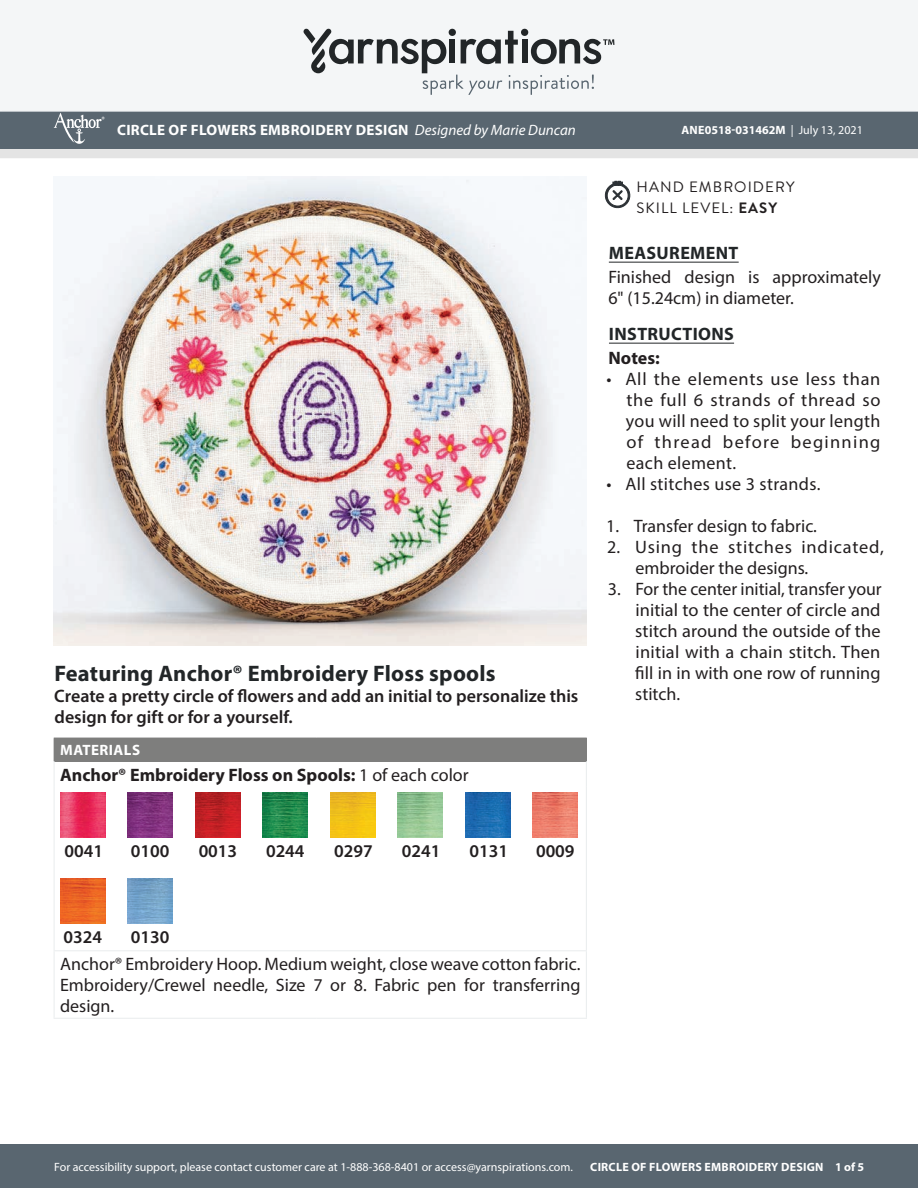
<style>
.page{position:relative;width:918px;height:1188px;background:#fff}
.page>*{position:absolute;margin:0;border:0;box-sizing:border-box;transform-origin:0 0}
.Featuring{font:700 22.5px "Myriad Pro";letter-spacing:.01em;color:#222628}
.Material_-__Colors_i{font:18px/21px "Myriad Pro";color:#231f20;text-align:justify}
.Romance_Copy{font:600 18px/21px "Myriad Pro";color:#231f20}
.Material_-__Colors_i-2{font:18px/21px "Myriad Pro";letter-spacing:.035em;color:#231f20}
.Materials_-_Brand{font:700 18px "Myriad Pro";color:#231f20}
.Diagram___Schematic{font:600 18px "Myriad Pro";color:#231f20}
.Material_-__Colors_i-3{font:18px "Myriad Pro";letter-spacing:.02em;color:#231f20}
.Body_-_HEADERS_-_Und{font:700 18px "Myriad Pro";letter-spacing:.02em;color:#222628}
.Body_-__With_auto_st{font:700 18px "Myriad Pro";color:#231f20}
.Materials_-__Header{font:700 15px "Myriad Pro";letter-spacing:.02em;color:#fff}
.Type_of_pattern___Sk{font:15px "Brandon Grotesque";letter-spacing:.07em;color:#231f20}
.t1{font:12px "Myriad Pro";color:#fff}
.t2{font:700 12px "Myriad Pro";letter-spacing:.02em;color:#fff}
.t3{font:700 12px "Myriad Pro";color:#fff}
.t4{font:500 6px "Avenir Next LT Pro";color:#fff}
.s1{font-weight:400;font-style:italic}
.s2{font-weight:400}
.s3{font-weight:700}
</style>
<div class="page">
<div style="left:0;top:1145px;width:918px;height:43px;background:#596670"></div>
<div style="left:0;top:148px;width:918px;height:10px;background:#e4e4e4"></div>
<div style="left:0;top:111px;width:918px;height:38px;background:#596670"></div>
<div style="left:0;top:0;width:918px;height:112px;background:#f4f6f7;border:2px solid #f4f6f7"></div>
<svg style="left:303px;top:29px;width:311px;height:66px"></svg>
<svg style="left:54px;top:113px;width:48px;height:31px"></svg>
<hr style="left:609px;top:262px;width:130px;height:1px;background:#222628">
<hr style="left:609px;top:343px;width:125px;height:1px;background:#222628">
<div style="left:54px;top:738px;width:532px;height:23px;background:#7e7e7d"></div>
<svg style="left:54px;top:761px;width:1px;height:26px"></svg>
<svg style="left:586px;top:738px;width:1px;height:49px"></svg>
<hr style="left:54px;top:787px;width:1px;height:163px;background:#ebeeef">
<hr style="left:586px;top:787px;width:1px;height:163px;background:#ebeeef">
<hr style="left:54px;top:951px;width:1px;height:67px;background:#ebeeef">
<hr style="left:54px;top:1018px;width:263px;height:1px;background:#ebeeef">
<hr style="left:317px;top:1018px;width:270px;height:1px;background:#ebeeef">
<hr style="left:586px;top:951px;width:1px;height:67px;background:#ebeeef">
<hr style="left:54px;top:950px;width:263px;height:1px;background:#ebeeef">
<hr style="left:317px;top:950px;width:270px;height:1px;background:#ebeeef">
<img style="left:60px;top:793px;width:45px;height:45px">
<img style="left:60px;top:879px;width:45px;height:45px">
<img style="left:128px;top:793px;width:45px;height:45px">
<img style="left:128px;top:879px;width:45px;height:45px">
<img style="left:195px;top:793px;width:45px;height:45px">
<img style="left:263px;top:793px;width:45px;height:45px">
<img style="left:330px;top:793px;width:45px;height:45px">
<img style="left:398px;top:793px;width:45px;height:45px">
<img style="left:465px;top:793px;width:45px;height:45px">
<img style="left:533px;top:793px;width:45px;height:45px">
<svg style="left:604px;top:181px;width:27px;height:27px"></svg>
<img style="left:53px;top:176px;width:533px;height:470px">
<p class="t4" style="left:101px;top:116px;width:5px">®</p>
<p class="Materials_-__Header" style="left:117px;top:120px;width:460px">CIRCLE OF FLOWERS EMBROIDERY DESIGN <span class="s1">Designed by Marie Duncan</span></p>
<p class="t3" style="left:682px;top:123px;width:183px">ANE0518-031462M <span class="s2">| July 13, 2021</span></p>
<p class="Type_of_pattern___Sk" style="left:637px;top:177px;width:160px">HAND EMBROIDERY</p>
<p class="Type_of_pattern___Sk" style="left:637px;top:197px;width:142px">SKILL LEVEL: <span class="s3">EASY</span></p>
<p class="Featuring" style="left:54px;top:658px;width:443px">Featuring Anchor® Embroidery Floss spools</p>
<p class="Romance_Copy" style="left:54px;top:685px;width:526px">Create a pretty circle of flowers and add an initial to personalize this design for gift or for a yourself.</p>
<p class="Materials_-__Header" style="left:60px;top:740px;width:81px">MATERIALS</p>
<p class="Materials_-_Brand" style="left:60px;top:763px;width:410px">Anchor® Embroidery Floss on Spools: <span class="s2">1 of each color</span></p>
<p class="Diagram___Schematic" style="left:64px;top:840px;width:40px">0041</p>
<p class="Diagram___Schematic" style="left:131px;top:840px;width:40px">0100</p>
<p class="Diagram___Schematic" style="left:199px;top:840px;width:40px">0013</p>
<p class="Diagram___Schematic" style="left:266px;top:840px;width:40px">0244</p>
<p class="Diagram___Schematic" style="left:334px;top:840px;width:40px">0297</p>
<p class="Diagram___Schematic" style="left:402px;top:840px;width:40px">0241</p>
<p class="Diagram___Schematic" style="left:469px;top:840px;width:40px">0131</p>
<p class="Diagram___Schematic" style="left:536px;top:840px;width:40px">0009</p>
<p class="Body_-_HEADERS_-_Und" style="left:609px;top:241px;width:131px">MEASUREMENT</p>
<p class="Material_-__Colors_i" style="left:608px;top:266px;width:274px">Finished design is approximately<br>6" (15.24cm) in diameter.</p>
<p class="Body_-_HEADERS_-_Und" style="left:609px;top:322px;width:126px">INSTRUCTIONS</p>
<p class="Body_-__With_auto_st" style="left:609px;top:346px;width:53px">Notes:</p>
<p class="Material_-__Colors_i" style="left:626px;top:368px;width:256px;text-indent:-19px">• All the elements use less than the full 6 strands of thread so you will need to split your length of thread before beginning each element.</p>
<p class="Material_-__Colors_i-3" style="left:607px;top:473px;width:215px">• All stitches use 3 strands.</p>
<p class="Material_-__Colors_i" style="left:606px;top:515px;width:212px">1. Transfer design to fabric.</p>
<p class="Material_-__Colors_i-2" style="left:636px;top:536px;width:250px;text-indent:-28px">2. Using the stitches indicated, embroider the designs.</p>
<p class="Material_-__Colors_i" style="left:635px;top:578px;width:248px;text-indent:-27px">3. For the center initial, transfer your initial to the center of circle and stitch around the outside of the initial with a chain stitch. Then fill in in with one row of running stitch.</p>
<p class="Diagram___Schematic" style="left:64px;top:926px;width:40px">0324</p>
<p class="Diagram___Schematic" style="left:131px;top:926px;width:40px">0130</p>
<p class="Material_-__Colors_i" style="left:60px;top:953px;width:522px">Anchor® Embroidery Hoop. Medium weight, close weave cotton fabric.<br>Embroidery/Crewel needle, Size 7 or 8. Fabric pen for transferring design.</p>
<p class="t1" style="left:54px;top:1159px;width:520px">For accessibility support, please contact customer care at 1-888-368-8401 or access@yarnspirations.com.</p>
<p class="t2" style="left:590px;top:1159px;width:275px">CIRCLE OF FLOWERS EMBROIDERY DESIGN 1 of 5</p>
</div>
